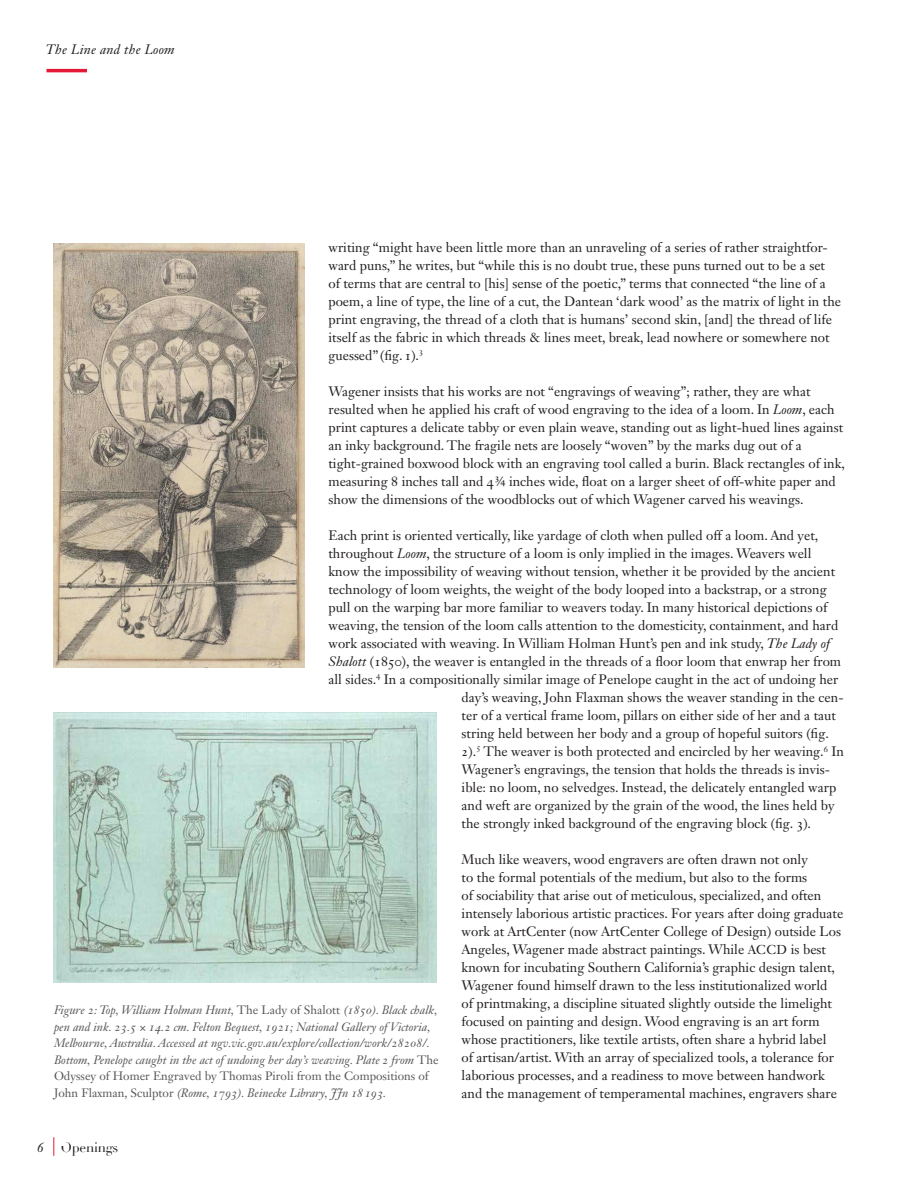
<style>
.page{position:relative;width:918px;height:1188px;background:#fff}
.page>*{position:absolute;margin:0;border:0;box-sizing:border-box;transform-origin:0 0}
.Janson_body_text{font:13.5px/18px "Janson Text LT Std";color:#231f20}
.t1{font:italic 13.5px "Janson Text LT Std";letter-spacing:.02em;color:#231f20}
.t2{font:13.5px "Didot";letter-spacing:-.02em;color:#231f20}
.t3{font:italic 12px/16.5px "Janson Text LT Std";color:#575659}
.s1{font-style:italic}
.s2{font-size:12.75px}
.s3{font-style:normal}
</style>
<div class="page">
<svg style="left:54px;top:1137px;width:1px;height:19px"></svg>
<hr style="left:46px;top:69px;width:41px;height:3px;background:#e51836">
<img style="left:54px;top:244px;width:250px;height:423px">
<img style="left:54px;top:713px;width:382px;height:270px">
<p class="t1" style="left:46px;top:41px;width:130px">The Line and the Loom</p>
<p class="Janson_body_text" style="left:328px;top:238px;width:514px">writing “might have been little more than an unraveling of a series of rather straightfor&shy;ward puns,” he writes, but “while this is no doubt true, these puns turned out to be a set<br>of terms that are central to [his] sense of the poetic,” terms that connected “the line of a poem, a line of type, the line of a cut, the Dantean ‘dark wood’ as the matrix of light in the print engraving, the thread of a cloth that is humans’ second skin, [and] the thread of life itself as the fabric in which threads &amp; lines meet, break, lead nowhere or somewhere not guessed” (fig. 1).<sup>3</sup></p>
<p class="Janson_body_text" style="left:328px;top:382px;width:518px">Wagener insists that his works are not “engravings of weaving”; rather, they are what resulted when he applied his craft of wood engraving to the idea of a loom. In <span class="s1">Loom</span>, each print captures a delicate tabby or even plain weave, standing out as light-hued lines against an inky background. The fragile nets are loosely “woven” by the marks dug out of a tight-grained boxwood block with an engraving tool called a burin. Black rectangles of ink, measuring 8 inches tall and 4¾ inches wide, float on a larger sheet of off-white paper and show the dimensions of the woodblocks out of which Wagener carved his weavings.</p>
<p class="Janson_body_text" style="left:329px;top:526px;width:491px">Each print is oriented vertically, like yardage of cloth when pulled off a loom. And yet,</p>
<p class="Janson_body_text" style="left:329px;top:544px;width:484px">throughout <span class="s1">Loom</span>, the structure of a loom is only implied in the images. Weavers well</p>
<p class="Janson_body_text" style="left:329px;top:562px;width:508px">know the impossibility of weaving without tension, whether it be provided by the ancient</p>
<p class="Janson_body_text" style="left:329px;top:580px;width:500px">technology of loom weights, the weight of the body looped into a backstrap, or a strong</p>
<p class="Janson_body_text" style="left:329px;top:598px;width:500px">pull on the warping bar more familiar to weavers today. In many historical depictions of</p>
<p class="Janson_body_text" style="left:329px;top:616px;width:511px">weaving, the tension of the loom calls attention to the domesticity, containment, and hard</p>
<p class="Janson_body_text" style="left:329px;top:634px;width:503px">work associated with weaving. In William Holman Hunt’s pen and ink study, <span class="s1">The Lady of</span></p>
<p class="Janson_body_text" style="left:329px;top:652px;width:514px"><span class="s1">Shalott</span> (1850), the weaver is entangled in the threads of a floor loom that enwrap her from</p>
<p class="Janson_body_text" style="left:329px;top:670px;width:511px">all sides.<sup>4</sup> In a compositionally similar image of Penelope caught in the act of undoing her</p>
<p class="Janson_body_text" style="left:462px;top:688px;width:383px">day’s weaving, John Flaxman shows the weaver standing in the cen-</p>
<p class="Janson_body_text" style="left:462px;top:706px;width:376px">ter of a vertical frame loom, pillars on either side of her and a taut</p>
<p class="Janson_body_text" style="left:462px;top:724px;width:369px">string held between her body and a group of hopeful suitors (fig.</p>
<p class="Janson_body_text" style="left:462px;top:742px;width:384px">2).<sup>5</sup> The weaver is both protected and encircled by her weaving.<sup>6</sup> In</p>
<p class="Janson_body_text" style="left:462px;top:760px;width:370px">Wagener’s engravings, the tension that holds the threads is invis-</p>
<p class="Janson_body_text" style="left:462px;top:778px;width:376px">ible: no loom, no selvedges. Instead, the delicately entangled warp</p>
<p class="Janson_body_text" style="left:462px;top:796px;width:374px">and weft are organized by the grain of the wood, the lines held by</p>
<p class="Janson_body_text" style="left:462px;top:814px;width:351px">the strongly inked background of the engraving block (fig. 3).</p>
<p class="Janson_body_text" style="left:462px;top:850px;width:383px">Much like weavers, wood engravers are often drawn not only<br>to the formal potentials of the medium, but also to the forms<br>of sociability that arise out of meticulous, specialized, and often intensely laborious artistic practices. For years after doing graduate work at ArtCenter (now ArtCenter College of Design) outside Los Angeles, Wagener made abstract paintings. While <span class="s2">ACCD</span> is best known for incubating Southern California’s graphic design talent, Wagener found himself drawn to the less institutionalized world<br>of printmaking, a discipline situated slightly outside the limelight focused on painting and design. Wood engraving is an art form whose practitioners, like textile artists, often share a hybrid label<br>of artisan/artist. With an array of specialized tools, a tolerance for laborious processes, and a readiness to move between handwork and the management of temperamental machines, engravers share</p>
<p class="t3" style="left:54px;top:1002px;width:385px">Figure 2: Top, William Holman Hunt, <span class="s3">The Lady of Shalott</span> (1850). Black chalk, pen and ink. 23.5 × 14.2 cm. Felton Bequest, 1921; National Gallery of Victoria,<br>Melbourne, Australia. Accessed at ngv.vic.gov.au/explore/collection/work/28208/.</p>
<p class="t3" style="left:54px;top:1051px;width:386px">Bottom, Penelope caught in the act of undoing her day’s weaving. Plate 2 from <span class="s3">The<br>Odyssey of Homer Engraved by Thomas Piroli from the Compositions of<br>John Flaxman, Sculptor</span> (Rome, 1793). Beinecke Library, JJn 18 193.</p>
<p class="t1" style="left:37px;top:1139px;width:8px">6</p>
<p class="t2" style="left:61px;top:1139px;width:59px">Openings</p>
</div>
